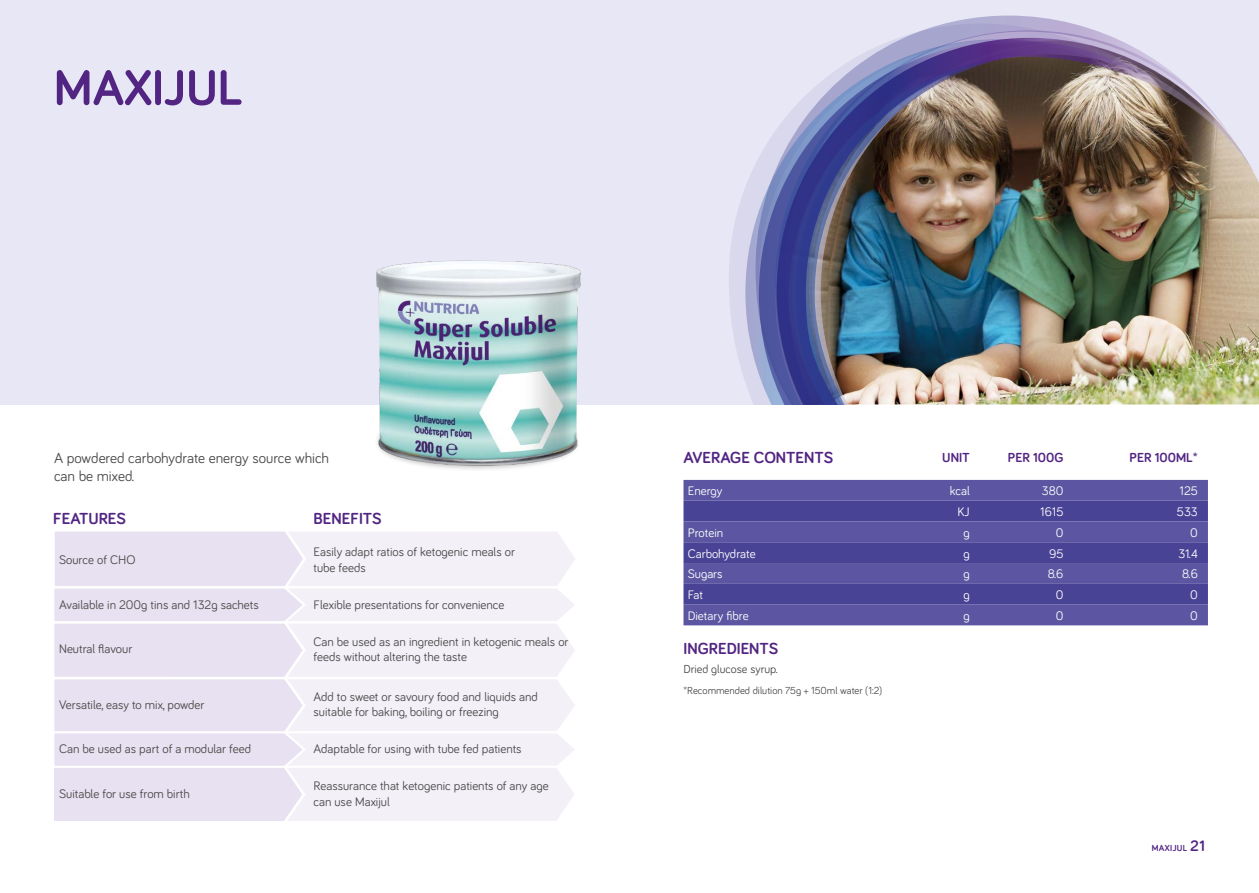
<style>
.page{position:relative;width:1259px;height:893px;background:#fff}
.page>*{position:absolute;margin:0;border:0;box-sizing:border-box;transform-origin:0 0}
.t1{font:700 51px "Bariol";color:#522583}
.t2{font:700 16.5px "Bariol";color:#522583}
.t3{font:15px/18px "Bariol";color:#4a4a49}
.t4{font:700 13.5px "Bariol";color:#522583}
.t5{font:12.75px/15.3px "Bariol";color:#4a4a49}
.t6{font:12.75px "Bariol";color:#fff}
.t7{font:12px "Bariol";color:#4a4a49}
.t8{font:10.5px "Bariol";color:#4a4a49}
.t9{font:700 9px "Bariol";letter-spacing:.04em;color:#522583}
.s1{font-size:15.6px}
</style>
<div class="page">
<div style="left:0;top:0;width:1259px;height:404px;background:#e8e7f5"></div>
<svg style="left:729px;top:190px;width:16px;height:190px;fill:#dad8ed"></svg>
<svg style="left:755px;top:16px;width:359px;height:388px"></svg>
<img style="left:776px;top:38px;width:478px;height:366px">
<img style="left:792px;top:59px;width:204px;height:345px">
<div style="left:683px;top:480px;width:525px;height:145px;background:#5c55a1"></div>
<svg style="left:683px;top:501px;width:525px;height:104px;background:#524b9a"></svg>
<svg style="left:54px;top:531px;width:521px;height:290px"></svg>
<img style="left:321px;top:260px;width:308px;height:210px">
<h1 class="t1" style="left:54px;top:53px;width:190px">MAXIJUL</h1>
<p class="t3" style="left:54px;top:448px;width:277px">A powdered carbohydrate energy source which can be mixed.</p>
<p class="t2" style="left:53px;top:507px;width:74px">FEATURES</p>
<p class="t2" style="left:313px;top:507px;width:70px">BENEFITS</p>
<p class="t5" style="left:59px;top:551px;width:78px">Source of CHO</p>
<p class="t5" style="left:313px;top:544px;width:203px">Easily adapt ratios of ketogenic meals or tube feeds</p>
<p class="t5" style="left:59px;top:596px;width:201px">Available in 200g tins and 132g sachets</p>
<p class="t5" style="left:313px;top:596px;width:192px">Flexible presentations for convenience</p>
<p class="t5" style="left:59px;top:641px;width:75px">Neutral flavour</p>
<p class="t5" style="left:313px;top:633px;width:256px">Can be used as an ingredient in ketogenic meals or feeds without altering the taste</p>
<p class="t5" style="left:59px;top:696px;width:147px">Versatile, easy to mix, powder</p>
<p class="t5" style="left:313px;top:688px;width:226px">Add to sweet or savoury food and liquids and suitable for baking, boiling or freezing</p>
<p class="t5" style="left:59px;top:741px;width:193px">Can be used as part of a modular feed</p>
<p class="t5" style="left:313px;top:741px;width:210px">Adaptable for using with tube fed patients</p>
<p class="t5" style="left:59px;top:785px;width:132px">Suitable for use from birth</p>
<p class="t5" style="left:313px;top:778px;width:237px">Reassurance that ketogenic patients of any age can use Maxijul</p>
<p class="t2" style="left:683px;top:446px;width:151px">AVERAGE CONTENTS</p>
<p class="t4" style="left:942px;top:448px;width:29px">UNIT</p>
<p class="t4" style="left:1008px;top:448px;width:57px">PER 100G</p>
<p class="t4" style="left:1129px;top:448px;width:70px">PER 100ML*</p>
<p class="t6" style="left:688px;top:482px;width:36px">Energy</p>
<p class="t6" style="left:949px;top:482px;width:22px">kcal</p>
<p class="t6" style="left:1041px;top:482px;width:23px">380</p>
<p class="t6" style="left:1179px;top:482px;width:20px">125</p>
<p class="t6" style="left:957px;top:503px;width:14px">KJ</p>
<p class="t6" style="left:1040px;top:503px;width:25px">1615</p>
<p class="t6" style="left:1177px;top:503px;width:22px">533</p>
<p class="t6" style="left:688px;top:524px;width:37px">Protein</p>
<p class="t6" style="left:963px;top:524px;width:8px">g</p>
<p class="t6" style="left:1055px;top:524px;width:9px">0</p>
<p class="t6" style="left:1190px;top:524px;width:9px">0</p>
<p class="t6" style="left:688px;top:545px;width:69px">Carbohydrate</p>
<p class="t6" style="left:963px;top:545px;width:8px">g</p>
<p class="t6" style="left:1049px;top:545px;width:16px">95</p>
<p class="t6" style="left:1178px;top:545px;width:21px">31.4</p>
<p class="t6" style="left:688px;top:565px;width:36px">Sugars</p>
<p class="t6" style="left:963px;top:565px;width:8px">g</p>
<p class="t6" style="left:1047px;top:565px;width:17px">8.6</p>
<p class="t6" style="left:1182px;top:565px;width:17px">8.6</p>
<p class="t6" style="left:688px;top:586px;width:17px">Fat</p>
<p class="t6" style="left:963px;top:586px;width:8px">g</p>
<p class="t6" style="left:1055px;top:586px;width:9px">0</p>
<p class="t6" style="left:1190px;top:586px;width:9px">0</p>
<p class="t6" style="left:688px;top:607px;width:62px">Dietary fibre</p>
<p class="t6" style="left:963px;top:607px;width:8px">g</p>
<p class="t6" style="left:1055px;top:607px;width:9px">0</p>
<p class="t6" style="left:1190px;top:607px;width:9px">0</p>
<p class="t2" style="left:683px;top:637px;width:96px">INGREDIENTS</p>
<p class="t7" style="left:683px;top:661px;width:96px">Dried glucose syrup.</p>
<p class="t8" style="left:683px;top:683px;width:200px">*Recommended dilution 75g + 150ml water (1:2)</p>
<p class="t9" style="left:1151px;top:842px;width:55px">MAXIJUL <span class="s1">21</span></p>
</div>
